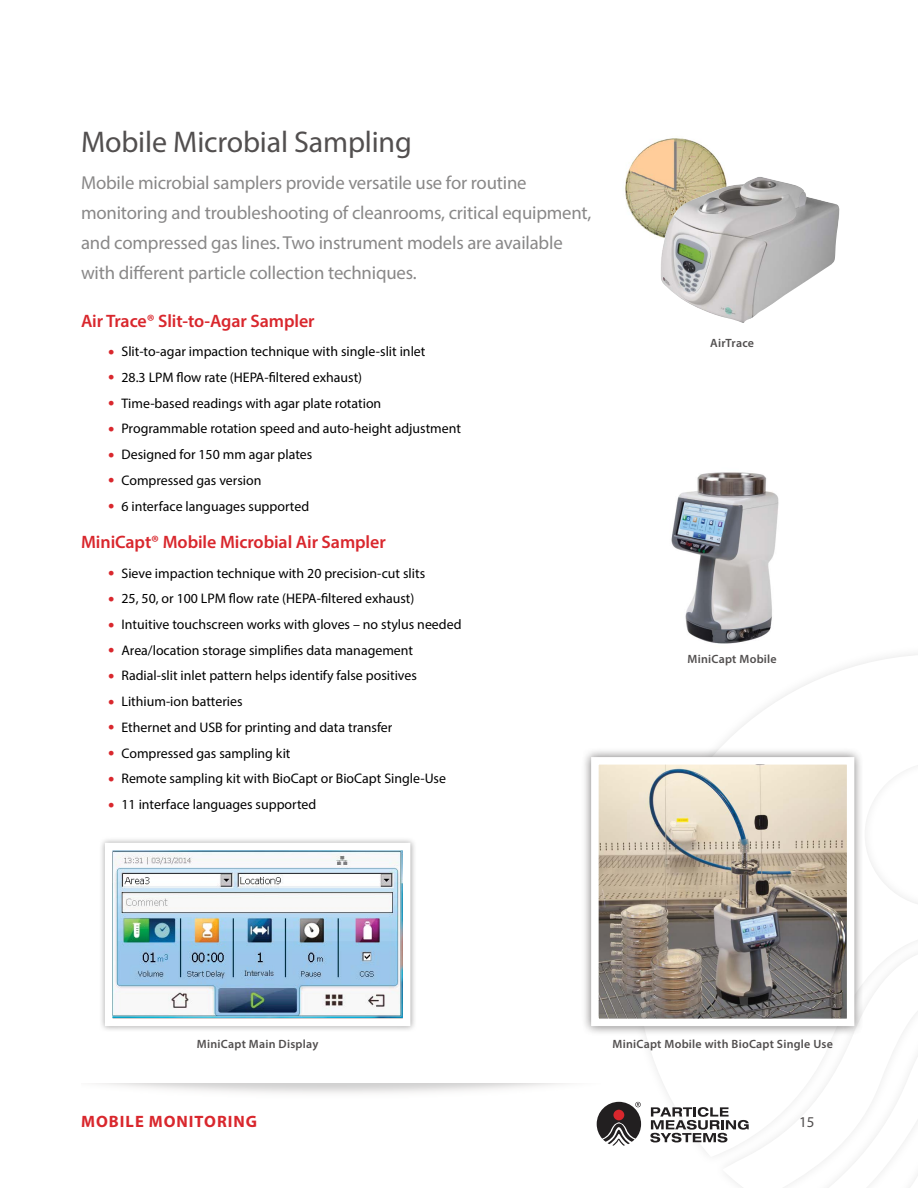
<style>
.page{position:relative;width:918px;height:1188px;background:#fff}
.page>*{position:absolute;margin:0;border:0;box-sizing:border-box;transform-origin:0 0}
.t1{font:30px "Myriad Pro";letter-spacing:-.005em;color:#524f4f}
.t2{font:18.75px/30px "Myriad Pro";letter-spacing:-.01em;color:#898888}
.t3{font:600 18px "Myriad Pro";letter-spacing:-.005em;color:#d9272d}
.t4{font:700 16.5px "Myriad Pro";letter-spacing:.06em;color:#d9272d}
.t5{font:15px "Myriad Pro";color:#524f4f}
.t6{font:13.8px "Myriad Pro";color:#000}
.t7{font:600 12px "Myriad Pro";letter-spacing:.02em;color:#524f4f}
.s1{font-size:22.5px;color:#d9272d}
</style>
<div class="page">
<svg style="left:637px;top:654px;width:281px;height:534px"></svg>
<svg style="left:650px;top:1107px;width:99px;height:35px"></svg>
<svg style="left:597px;top:1102px;width:44px;height:44px"></svg>
<div style="left:613px;top:1110px;width:11px;height:10px;background:#d9272d;border-radius:50%"></div>
<img style="left:625px;top:138px;width:101px;height:98px">
<img style="left:657px;top:177px;width:183px;height:146px">
<img style="left:637px;top:472px;width:172px;height:194px">
<div style="left:99px;top:837px;width:317px;height:195px;background:#898888;opacity:.75"></div>
<img style="left:114px;top:852px;width:287px;height:165px">
<div style="left:105px;top:843px;width:305px;height:183px;border:8px solid #fff"></div>
<div style="left:581px;top:747px;width:283px;height:289px;background:#524f4f;opacity:.75"></div>
<svg style="left:587px;top:753px;width:271px;height:277px;background:#b3aba1"></svg>
<h1 class="t1" style="left:81px;top:124px;width:332px">Mobile Microbial Sampling</h1>
<p class="t2" style="left:81px;top:167px;width:512px">Mobile microbial samplers provide versatile use for routine monitoring and troubleshooting of cleanrooms, critical equipment, and compressed gas lines. Two instrument models are available with different particle collection techniques.</p>
<h3 class="t3" style="left:81px;top:309px;width:235px">Air Trace® Slit-to-Agar Sampler</h3>
<p class="t6" style="left:108px;top:343px;width:319px"><span class="s1">•</span> Slit-to-agar impaction technique with single-slit inlet</p>
<p class="t6" style="left:108px;top:369px;width:256px"><span class="s1">•</span> 28.3 LPM flow rate (HEPA-filtered exhaust)</p>
<p class="t6" style="left:108px;top:394px;width:275px"><span class="s1">•</span> Time-based readings with agar plate rotation</p>
<p class="t6" style="left:108px;top:420px;width:355px"><span class="s1">•</span> Programmable rotation speed and auto-height adjustment</p>
<p class="t6" style="left:108px;top:446px;width:206px"><span class="s1">•</span> Designed for 150 mm agar plates</p>
<p class="t6" style="left:108px;top:472px;width:155px"><span class="s1">•</span> Compressed gas version</p>
<p class="t6" style="left:108px;top:497px;width:203px"><span class="s1">•</span> 6 interface languages supported</p>
<h3 class="t3" style="left:81px;top:531px;width:306px">MiniCapt® Mobile Microbial Air Sampler</h3>
<p class="t6" style="left:108px;top:564px;width:319px"><span class="s1">•</span> Sieve impaction technique with 20 precision-cut slits</p>
<p class="t6" style="left:108px;top:590px;width:308px"><span class="s1">•</span> 25, 50, or 100 LPM flow rate (HEPA-filtered exhaust)</p>
<p class="t6" style="left:108px;top:616px;width:355px"><span class="s1">•</span> Intuitive touchscreen works with gloves – no stylus needed</p>
<p class="t6" style="left:108px;top:642px;width:307px"><span class="s1">•</span> Area/location storage simplifies data management</p>
<p class="t6" style="left:108px;top:667px;width:310px"><span class="s1">•</span> Radial-slit inlet pattern helps identify false positives</p>
<p class="t6" style="left:108px;top:693px;width:136px"><span class="s1">•</span> Lithium-ion batteries</p>
<p class="t6" style="left:108px;top:719px;width:286px"><span class="s1">•</span> Ethernet and USB for printing and data transfer</p>
<p class="t6" style="left:108px;top:745px;width:184px"><span class="s1">•</span> Compressed gas sampling kit</p>
<p class="t6" style="left:108px;top:770px;width:340px"><span class="s1">•</span> Remote sampling kit with BioCapt or BioCapt Single-Use</p>
<p class="t6" style="left:108px;top:796px;width:210px"><span class="s1">•</span> 11 interface languages supported</p>
<p class="t7" style="left:710px;top:335px;width:45px">AirTrace</p>
<p class="t7" style="left:688px;top:652px;width:91px">MiniCapt Mobile</p>
<p class="t7" style="left:197px;top:1036px;width:123px">MiniCapt Main Display</p>
<p class="t7" style="left:612px;top:1036px;width:222px">MiniCapt Mobile with BioCapt Single Use</p>
<p class="t4" style="left:81px;top:1111px;width:177px">MOBILE MONITORING</p>
<p class="t5" style="left:799px;top:1113px;width:17px">15</p>
</div>
